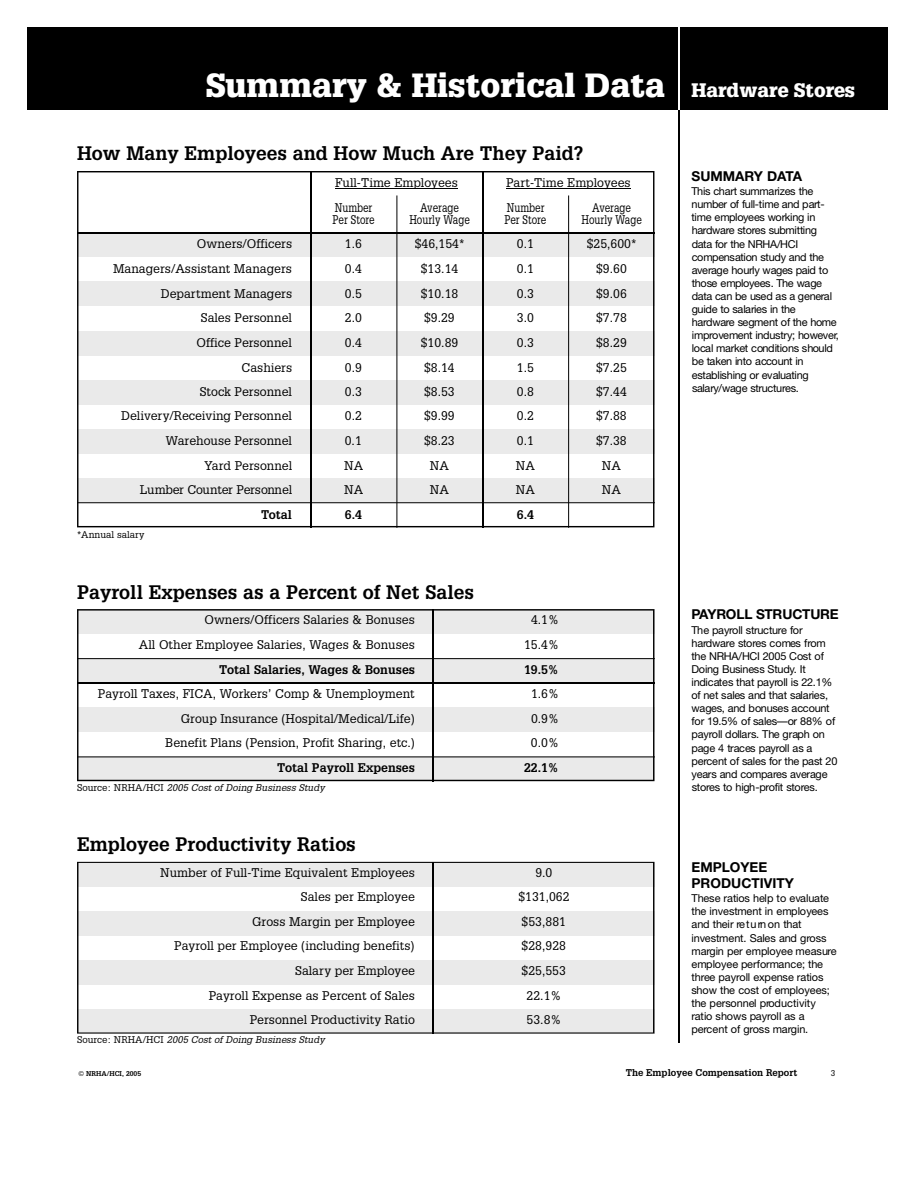
<style>
.page{position:relative;width:918px;height:1188px;background:#fff}
.page>*{position:absolute;margin:0;border:0;box-sizing:border-box;transform-origin:0 0}
.t1{font:900 32.7px "Glypha";color:#fff}
.t2{font:700 19.05px "Glypha";color:#000}
.t3{font:900 19.05px "Glypha";color:#fff}
.t4{font:700 13.65px/16.2px "Helvetica Neue";color:#000}
.t5{font:12.3px "Glypha";color:#000}
.t6{font:700 12.3px "Glypha";color:#000}
.t7{font:12.3px "Glypha";color:#000;scale:.8 1}
.t8{font:12.3px "Glypha";letter-spacing:-.025em;color:#000}
.t9{font:10.95px/13px "Helvetica Neue";letter-spacing:-.03em;color:#000}
.t10{font:10.95px/13px "Helvetica Neue";color:#000}
.t11{font:italic 9.6px "Glypha";color:#000}
.t12{font:700 9.6px "Glypha";color:#000}
.t13{font:9.6px "Glypha";color:#000}
.t14{font:8.25px "Glypha";color:#000}
.t15{font:700 6.75px "Glypha";color:#000}
.s1{font-style:normal}
</style>
<div class="page">
<svg style="left:77px;top:609px;width:577px;height:172px;fill:#eaeaea"></svg>
<div style="left:40px;top:27px;width:848px;height:82px;background:#000"></div>
<div style="left:27px;top:27px;width:13px;height:82px;background:#000"></div>
<hr style="left:679px;top:109px;width:1px;height:934px;background:#000">
<hr style="left:679px;top:27px;width:1px;height:82px;background:#fff">
<hr style="left:568px;top:195px;width:1px;height:333px;background:#000">
<hr style="left:397px;top:195px;width:1px;height:333px;background:#000">
<svg style="left:77px;top:171px;width:577px;height:356px"></svg>
<hr style="left:433px;top:609px;width:1px;height:172px;background:#000">
<hr style="left:335px;top:188px;width:34px;height:1px;background:#000">
<hr style="left:369px;top:188px;width:89px;height:1px;background:#000">
<svg style="left:506px;top:188px;width:36px;height:1px"></svg>
<hr style="left:542px;top:188px;width:89px;height:1px;background:#000">
<svg style="left:77px;top:862px;width:577px;height:172px;fill:#eaeaea"></svg>
<hr style="left:433px;top:862px;width:1px;height:172px;background:#000">
<hr style="left:77px;top:682px;width:577px;height:2px;background:#000">
<hr style="left:77px;top:658px;width:578px;height:1px;background:#000">
<hr style="left:77px;top:757px;width:578px;height:1px;background:#000">
<hr style="left:77px;top:502px;width:578px;height:1px;background:#000">
<h1 class="t1" style="left:206px;top:65px;width:461px">Summary &amp; Historical Data</h1>
<h2 class="t2" style="left:77px;top:142px;width:508px">How Many Employees and How Much Are They Paid?</h2>
<p class="t5" style="left:335px;top:175px;width:124px">Full-Time Employees</p>
<p class="t5" style="left:506px;top:175px;width:126px">Part-Time Employees</p>
<p class="t7" style="left:335px;top:200px;width:49px">Number</p>
<p class="t7" style="left:420px;top:200px;width:50px">Average</p>
<p class="t7" style="left:507px;top:200px;width:49px">Number</p>
<p class="t7" style="left:592px;top:200px;width:50px">Average</p>
<p class="t7" style="left:333px;top:212px;width:54px">Per Store</p>
<p class="t7" style="left:409px;top:212px;width:77px">Hourly Wage</p>
<p class="t7" style="left:504px;top:212px;width:54px">Per Store</p>
<p class="t7" style="left:581px;top:212px;width:77px">Hourly Wage</p>
<p class="t5" style="left:197px;top:237px;width:97px">Owners/Officers</p>
<p class="t5" style="left:345px;top:237px;width:19px">1.6</p>
<p class="t5" style="left:415px;top:237px;width:51px">$46,154*</p>
<p class="t5" style="left:517px;top:237px;width:19px">0.1</p>
<p class="t5" style="left:587px;top:237px;width:51px">$25,600*</p>
<p class="t5" style="left:113px;top:261px;width:181px">Managers/Assistant Managers</p>
<p class="t5" style="left:345px;top:261px;width:19px">0.4</p>
<p class="t5" style="left:421px;top:261px;width:39px">$13.14</p>
<p class="t5" style="left:517px;top:261px;width:19px">0.1</p>
<p class="t5" style="left:596px;top:261px;width:32px">$9.60</p>
<p class="t5" style="left:161px;top:286px;width:133px">Department Managers</p>
<p class="t5" style="left:345px;top:286px;width:19px">0.5</p>
<p class="t5" style="left:421px;top:286px;width:39px">$10.18</p>
<p class="t5" style="left:517px;top:286px;width:19px">0.3</p>
<p class="t5" style="left:596px;top:286px;width:32px">$9.06</p>
<p class="t5" style="left:201px;top:310px;width:93px">Sales Personnel</p>
<p class="t5" style="left:345px;top:310px;width:19px">2.0</p>
<p class="t5" style="left:424px;top:310px;width:32px">$9.29</p>
<p class="t5" style="left:517px;top:310px;width:19px">3.0</p>
<p class="t5" style="left:596px;top:310px;width:32px">$7.78</p>
<p class="t5" style="left:197px;top:335px;width:97px">Office Personnel</p>
<p class="t5" style="left:345px;top:335px;width:19px">0.4</p>
<p class="t5" style="left:421px;top:335px;width:39px">$10.89</p>
<p class="t5" style="left:517px;top:335px;width:19px">0.3</p>
<p class="t5" style="left:596px;top:335px;width:32px">$8.29</p>
<p class="t5" style="left:242px;top:360px;width:52px">Cashiers</p>
<p class="t5" style="left:345px;top:360px;width:19px">0.9</p>
<p class="t5" style="left:424px;top:360px;width:32px">$8.14</p>
<p class="t5" style="left:517px;top:360px;width:19px">1.5</p>
<p class="t5" style="left:596px;top:360px;width:32px">$7.25</p>
<p class="t5" style="left:200px;top:384px;width:94px">Stock Personnel</p>
<p class="t5" style="left:345px;top:384px;width:19px">0.3</p>
<p class="t5" style="left:424px;top:384px;width:32px">$8.53</p>
<p class="t5" style="left:517px;top:384px;width:19px">0.8</p>
<p class="t5" style="left:596px;top:384px;width:32px">$7.44</p>
<p class="t5" style="left:121px;top:409px;width:172px">Delivery/Receiving Personnel</p>
<p class="t5" style="left:345px;top:409px;width:19px">0.2</p>
<p class="t5" style="left:424px;top:409px;width:32px">$9.99</p>
<p class="t5" style="left:517px;top:409px;width:19px">0.2</p>
<p class="t5" style="left:596px;top:409px;width:32px">$7.88</p>
<p class="t5" style="left:166px;top:433px;width:128px">Warehouse Personnel</p>
<p class="t5" style="left:345px;top:433px;width:19px">0.1</p>
<p class="t5" style="left:424px;top:433px;width:32px">$8.23</p>
<p class="t5" style="left:517px;top:433px;width:19px">0.1</p>
<p class="t5" style="left:596px;top:433px;width:32px">$7.38</p>
<p class="t5" style="left:204px;top:458px;width:89px">Yard Personnel</p>
<p class="t5" style="left:344px;top:458px;width:21px">NA</p>
<p class="t5" style="left:430px;top:458px;width:21px">NA</p>
<p class="t5" style="left:516px;top:458px;width:21px">NA</p>
<p class="t5" style="left:602px;top:458px;width:21px">NA</p>
<p class="t8" style="left:140px;top:482px;width:154px">Lumber Counter Personnel</p>
<p class="t5" style="left:344px;top:482px;width:21px">NA</p>
<p class="t5" style="left:430px;top:482px;width:21px">NA</p>
<p class="t5" style="left:516px;top:482px;width:21px">NA</p>
<p class="t5" style="left:602px;top:482px;width:21px">NA</p>
<p class="t6" style="left:261px;top:507px;width:32px">Total</p>
<p class="t6" style="left:345px;top:507px;width:19px">6.4</p>
<p class="t6" style="left:517px;top:507px;width:19px">6.4</p>
<p class="t13" style="left:77px;top:529px;width:69px">*Annual salary</p>
<h2 class="t2" style="left:77px;top:580px;width:398px">Payroll Expenses as a Percent of Net Sales</h2>
<p class="t5" style="left:204px;top:612px;width:212px">Owners/Officers Salaries &amp; Bonuses</p>
<p class="t5" style="left:531px;top:612px;width:29px">4.1%</p>
<p class="t5" style="left:139px;top:637px;width:277px">All Other Employee Salaries, Wages &amp; Bonuses</p>
<p class="t5" style="left:524px;top:637px;width:36px">15.4%</p>
<p class="t6" style="left:219px;top:662px;width:197px">Total Salaries, Wages &amp; Bonuses</p>
<p class="t6" style="left:524px;top:662px;width:36px">19.5%</p>
<p class="t5" style="left:98px;top:686px;width:318px">Payroll Taxes, FICA, Workers’ Comp &amp; Unemployment</p>
<p class="t5" style="left:531px;top:686px;width:29px">1.6%</p>
<p class="t5" style="left:181px;top:711px;width:236px">Group Insurance (Hospital/Medical/Life)</p>
<p class="t5" style="left:531px;top:711px;width:29px">0.9%</p>
<p class="t5" style="left:165px;top:735px;width:251px">Benefit Plans (Pension, Profit Sharing, etc.)</p>
<p class="t5" style="left:531px;top:735px;width:29px">0.0%</p>
<p class="t6" style="left:277px;top:760px;width:139px">Total Payroll Expenses</p>
<p class="t6" style="left:524px;top:760px;width:36px">22.1%</p>
<p class="t11" style="left:77px;top:782px;width:249px"><span class="s1">Source: NRHA/HCI</span> 2005 Cost of Doing Business Study</p>
<h2 class="t2" style="left:77px;top:832px;width:280px">Employee Productivity Ratios</h2>
<p class="t5" style="left:160px;top:865px;width:256px">Number of Full-Time Equivalent Employees</p>
<p class="t5" style="left:535px;top:865px;width:19px">9.0</p>
<p class="t5" style="left:301px;top:890px;width:115px">Sales per Employee</p>
<p class="t5" style="left:518px;top:890px;width:53px">$131,062</p>
<p class="t5" style="left:252px;top:914px;width:164px">Gross Margin per Employee</p>
<p class="t5" style="left:522px;top:914px;width:46px">$53,881</p>
<p class="t5" style="left:174px;top:939px;width:242px">Payroll per Employee (including benefits)</p>
<p class="t5" style="left:522px;top:939px;width:46px">$28,928</p>
<p class="t5" style="left:295px;top:963px;width:121px">Salary per Employee</p>
<p class="t5" style="left:522px;top:963px;width:46px">$25,553</p>
<p class="t5" style="left:209px;top:988px;width:208px">Payroll Expense as Percent of Sales</p>
<p class="t5" style="left:527px;top:988px;width:36px">22.1%</p>
<p class="t5" style="left:250px;top:1012px;width:167px">Personnel Productivity Ratio</p>
<p class="t5" style="left:527px;top:1012px;width:36px">53.8%</p>
<p class="t11" style="left:77px;top:1034px;width:249px"><span class="s1">Source: NRHA/HCI</span> 2005 Cost of Doing Business Study</p>
<h2 class="t3" style="left:692px;top:78px;width:165px">Hardware Stores</h2>
<p class="t4" style="left:692px;top:167px;width:112px">SUMMARY DATA</p>
<p class="t9" style="left:692px;top:185px;width:149px">This chart summarizes the number of full-time and part&shy;time employees working in<br>h a rd w a re stores submitting data for the NRHA/HCI compensation study and the average hourly wages paid to those employees. The wage data can be used as a general guide to salaries in the<br>h a rd w a re segment of the home im p rovement industry; however, local market conditions should be taken into account in establishing or evaluating salary/wage structure s .</p>
<p class="t4" style="left:692px;top:606px;width:149px">PAYROLL STRUCTURE</p>
<p class="t9" style="left:692px;top:623px;width:147px">The payroll structure for<br>h a rd w a re stores comes fro m the NRHA/HCI 2005 Cost of<br>Doing Business Study. It indicates that payroll is 22.1% of net sales and that salaries, wages, and bonuses account for 19.5% of sales—or 88% of p a y roll dollars. The graph on page 4 traces payroll as a<br>p e rcent of sales for the past 20 years and compares average<br>s to res to high-profit store s .</p>
<p class="t4" style="left:692px;top:858px;width:104px">EMPLOYEE<br>PRODUCTIVITY</p>
<p class="t10" style="left:692px;top:892px;width:147px">These ratios help to evaluate the investment in employees and their re t u rnon that investment. Sales and gro s s m a rgin per employee measure employee performance; the<br>th ree payroll expense ratios show the cost of employees; the personnel pro d u c tiv ity ratio shows payroll as a<br>p e rcent of gross marg in .</p>
<p class="t15" style="left:78px;top:1069px;width:64px">© NRHA/HCI, 2005</p>
<p class="t12" style="left:626px;top:1067px;width:173px">The Employee Compensation Report</p>
<p class="t14" style="left:831px;top:1068px;width:6px">3</p>
</div>
